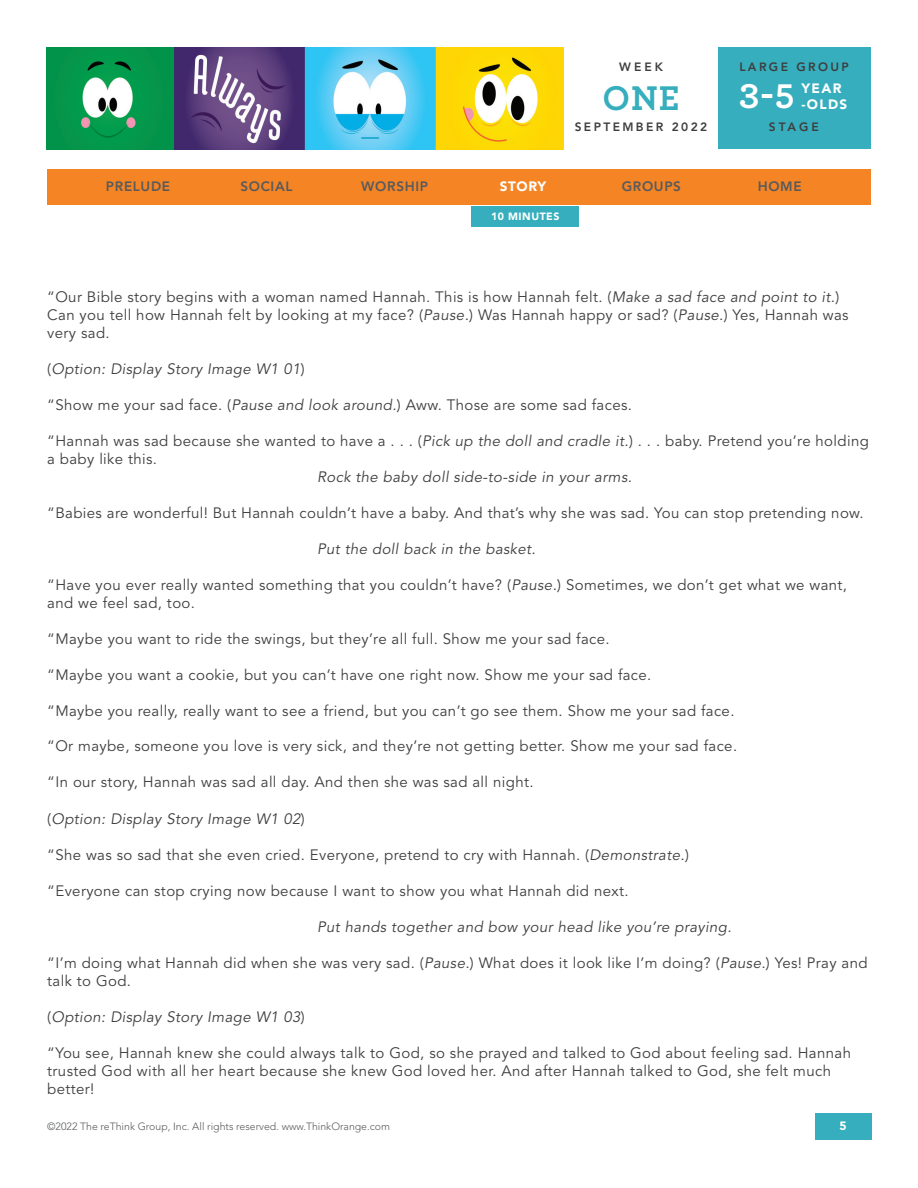
<style>
.page{position:relative;width:918px;height:1188px;background:#fff}
.page>*{position:absolute;margin:0;border:0;box-sizing:border-box;transform-origin:0 0}
.t1{font:700 36px "Archer Pro";color:#36aebd}
.t2{font:700 36px "Archer Pro";color:#fff}
.t3{font:15px/18px "Avenir LT Std";letter-spacing:.025em;color:#3e3e3f}
.t4{font:italic 15px "Avenir LT Std";letter-spacing:.025em;color:#3e3e3f}
.t5{font:800 13.5px "Avenir LT Std";letter-spacing:.05em;color:#585a5c}
.t6{font:900 13.5px/16.2px "Avenir LT Std";letter-spacing:.1em;color:#fff}
.t7{font:800 12px "Avenir LT Std";letter-spacing:.2em;color:#3e3e3f}
.t8{font:900 12px "Avenir LT Std";color:#fff}
.t9{font:300 10.5px "Avenir LT Std";color:#585a5c}
.t10{font:900 10.5px "Avenir LT Std";letter-spacing:.05em;color:#fff}
.s1{font-style:italic}
.s2{font-style:normal}
</style>
<div class="page">
<img style="left:46px;top:47px;width:518px;height:102px">
<div style="left:717px;top:47px;width:154px;height:102px;background:#36aebd"></div>
<div style="left:471px;top:206px;width:108px;height:20px;background:#36aebd"></div>
<div style="left:47px;top:170px;width:824px;height:36px;background:#f58425"></div>
<div style="left:815px;top:1113px;width:57px;height:27px;background:#36aebd"></div>
<p class="t7" style="left:619px;top:59px;width:45px">WEEK</p>
<h1 class="t1" style="left:603px;top:69px;width:78px">ONE</h1>
<p class="t7" style="left:575px;top:120px;width:134px">SEPTEMBER 2022</p>
<p class="t7" style="left:739px;top:59px;width:111px">LARGE GROUP</p>
<h1 class="t2" style="left:739px;top:68px;width:57px">3-5</h1>
<p class="t6" style="left:802px;top:80px;width:47px">YEAR -OLDS</p>
<p class="t7" style="left:769px;top:120px;width:52px">STAGE</p>
<p class="t5" style="left:106px;top:178px;width:66px">PRELUDE</p>
<p class="t5" style="left:240px;top:178px;width:54px">SOCIAL</p>
<p class="t5" style="left:361px;top:178px;width:68px">WORSHIP</p>
<p class="t6" style="left:500px;top:178px;width:48px">STORY</p>
<p class="t5" style="left:622px;top:178px;width:61px">GROUPS</p>
<p class="t5" style="left:758px;top:178px;width:46px">HOME</p>
<p class="t10" style="left:491px;top:210px;width:70px">10 MINUTES</p>
<p class="t3" style="left:47px;top:288px;width:803px">“Our Bible story begins with a woman named Hannah. This is how Hannah felt. (<span class="s1">Make a sad face and point to it.</span>)<br>Can you tell how Hannah felt by looking at my face? (<span class="s1">Pause.</span>) Was Hannah happy or sad? (<span class="s1">Pause.</span>) Yes, Hannah was very sad.</p>
<p class="t4" style="left:47px;top:360px;width:259px"><span class="s2">(</span>Option: Display Story Image W1 01<span class="s2">)</span></p>
<p class="t3" style="left:47px;top:396px;width:586px">“Show me your sad face. (<span class="s1">Pause and look around.</span>) Aww. Those are some sad faces.</p>
<p class="t3" style="left:47px;top:432px;width:823px">“Hannah was sad because she wanted to have a . . . (<span class="s1">Pick up the doll and cradle it.</span>) . . . baby. Pretend you’re holding a baby like this.</p>
<p class="t4" style="left:317px;top:468px;width:316px">Rock the baby doll side-to-side in your arms.</p>
<p class="t3" style="left:47px;top:504px;width:818px">“Babies are wonderful! But Hannah couldn’t have a baby. And that’s why she was sad. You can stop pretending now.</p>
<p class="t4" style="left:317px;top:540px;width:220px">Put the doll back in the basket.</p>
<p class="t3" style="left:47px;top:576px;width:801px">“Have you ever really wanted something that you couldn’t have? (<span class="s1">Pause.</span>) Sometimes, we don’t get what we want, and we feel sad, too.</p>
<p class="t3" style="left:47px;top:630px;width:564px">“Maybe you want to ride the swings, but they’re all full. Show me your sad face.</p>
<p class="t3" style="left:47px;top:666px;width:606px">“Maybe you want a cookie, but you can’t have one right now. Show me your sad face.</p>
<p class="t3" style="left:47px;top:702px;width:689px">“Maybe you really, really want to see a friend, but you can’t go see them. Show me your sad face.</p>
<p class="t3" style="left:47px;top:738px;width:691px">“Or maybe, someone you love is very sick, and they’re not getting better. Show me your sad face.</p>
<p class="t3" style="left:47px;top:774px;width:488px">“In our story, Hannah was sad all day. And then she was sad all night.</p>
<p class="t4" style="left:47px;top:810px;width:259px"><span class="s2">(</span>Option: Display Story Image W1 02<span class="s2">)</span></p>
<p class="t3" style="left:47px;top:846px;width:643px">“She was so sad that she even cried. Everyone, pretend to cry with Hannah. (<span class="s1">Demonstrate.</span>)</p>
<p class="t3" style="left:47px;top:882px;width:583px">“Everyone can stop crying now because I want to show you what Hannah did next.</p>
<p class="t4" style="left:317px;top:918px;width:416px">Put hands together and bow your head like you’re praying.</p>
<p class="t3" style="left:47px;top:954px;width:822px">“I’m doing what Hannah did when she was very sad. (<span class="s1">Pause.</span>) What does it look like I’m doing? (<span class="s1">Pause.</span>) Yes! Pray and talk to God.</p>
<p class="t4" style="left:47px;top:1008px;width:259px"><span class="s2">(</span>Option: Display Story Image W1 03<span class="s2">)</span></p>
<p class="t3" style="left:47px;top:1044px;width:805px">“You see, Hannah knew she could always talk to God, so she prayed and talked to God about feeling sad. Hannah trusted God with all her heart because she knew God loved her. And after Hannah talked to God, she felt much better!</p>
<p class="t9" style="left:47px;top:1120px;width:344px">©2022 The reThink Group, Inc. All rights reserved. www.ThinkOrange.com</p>
<p class="t8" style="left:840px;top:1118px;width:9px">5</p>
</div>
